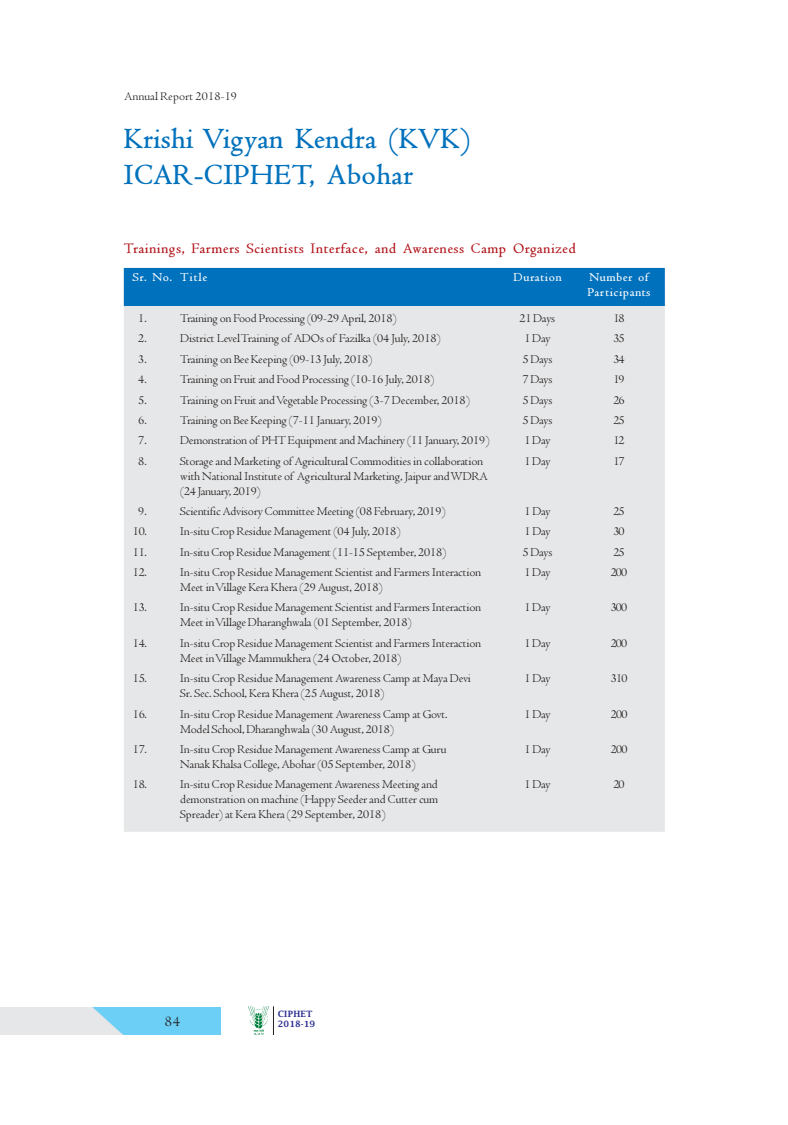
<style>
.page{position:relative;width:788px;height:1125px;background:#fff}
.page>*{position:absolute;margin:0;border:0;box-sizing:border-box;transform-origin:0 0}
.t1{font:30px/36px "TT27 E2 O00";letter-spacing:.015em;color:#0071bc}
.t2{font:15px "TT27 E6 O00";letter-spacing:.035em;color:#b01016}
.t3{font:15px "TT27 DBO00";color:#231f20}
.t4{font:12.5px/15px "TT27 D8 O00";letter-spacing:-.005em;color:#231f20}
.t5{font:12.5px/15px "TT27 E8 O00";letter-spacing:.055em;color:#fff}
.t6{font:12.5px "TT27 E8 O00";letter-spacing:.08em;color:#fff}
.t7{font:8.75px/10.5px "TT27 DEO00";letter-spacing:.015em;color:#2e3092}
</style>
<div class="page">
<img style="left:1px;top:1007px;width:219px;height:28px">
<img style="left:248px;top:1006px;width:20px;height:28px">
<svg style="left:273px;top:1006px;width:1px;height:29px"></svg>
<div style="left:124px;top:291px;width:540px;height:540px;background:#e6e7e8"></div>
<div style="left:124px;top:269px;width:540px;height:36px;background:#0071bc"></div>
<div style="left:124px;top:268px;width:540px;height:38px;border:1px solid #0071bc"></div>
<p class="t4" style="left:124px;top:90px;width:114px">Annual Report 2018-19</p>
<h1 class="t1" style="left:124px;top:124px;width:347px">Krishi Vigyan Kendra (KVK)<br>ICAR-CIPHET, Abohar</h1>
<p class="t2" style="left:124px;top:243px;width:453px">Trainings, Farmers Scientists Interface, and Awareness Camp Organized</p>
<p class="t6" style="left:133px;top:272px;width:76px">Sr. No. Title</p>
<p class="t5" style="left:513px;top:271px;width:49px">Duration</p>
<p class="t5" style="left:587px;top:271px;width:64px">Number of<br>Participants</p>
<p class="t4" style="left:138px;top:312px;width:10px">1.</p>
<p class="t4" style="left:180px;top:312px;width:218px">Training on Food Processing (09-29 April, 2018)</p>
<p class="t4" style="left:519px;top:312px;width:37px">21 Days</p>
<p class="t4" style="left:613px;top:312px;width:13px">18</p>
<p class="t4" style="left:138px;top:332px;width:10px">2.</p>
<p class="t4" style="left:180px;top:332px;width:262px">District Level Training of ADOs of Fazilka (04 July, 2018)</p>
<p class="t4" style="left:524px;top:332px;width:28px">1 Day</p>
<p class="t4" style="left:613px;top:332px;width:13px">35</p>
<p class="t4" style="left:138px;top:353px;width:10px">3.</p>
<p class="t4" style="left:180px;top:353px;width:194px">Training on Bee Keeping (09-13 July, 2018)</p>
<p class="t4" style="left:522px;top:353px;width:32px">5 Days</p>
<p class="t4" style="left:613px;top:353px;width:13px">34</p>
<p class="t4" style="left:138px;top:373px;width:10px">4.</p>
<p class="t4" style="left:180px;top:373px;width:256px">Training on Fruit and Food Processing (10-16 July, 2018)</p>
<p class="t4" style="left:522px;top:373px;width:32px">7 Days</p>
<p class="t4" style="left:613px;top:373px;width:13px">19</p>
<p class="t4" style="left:138px;top:394px;width:10px">5.</p>
<p class="t4" style="left:180px;top:394px;width:291px">Training on Fruit and Vegetable Processing (3-7 December, 2018)</p>
<p class="t4" style="left:522px;top:394px;width:31px">5 Days</p>
<p class="t4" style="left:613px;top:394px;width:13px">26</p>
<p class="t4" style="left:138px;top:414px;width:10px">6.</p>
<p class="t4" style="left:180px;top:414px;width:203px">Training on Bee Keeping (7-11 January, 2019)</p>
<p class="t4" style="left:522px;top:414px;width:32px">5 Days</p>
<p class="t4" style="left:613px;top:414px;width:13px">25</p>
<p class="t4" style="left:138px;top:434px;width:10px">7.</p>
<p class="t4" style="left:180px;top:434px;width:311px">Demonstration of PHT Equipment and Machinery (11 January, 2019)</p>
<p class="t4" style="left:524px;top:434px;width:28px">1 Day</p>
<p class="t4" style="left:613px;top:434px;width:13px">12</p>
<p class="t4" style="left:138px;top:455px;width:10px">8.</p>
<p class="t4" style="left:180px;top:455px;width:304px">Storage and Marketing of Agricultural Commodities in collaboration</p>
<p class="t4" style="left:524px;top:455px;width:28px">1 Day</p>
<p class="t4" style="left:613px;top:455px;width:13px">17</p>
<p class="t4" style="left:180px;top:470px;width:309px">with National Institute of Agricultural Marketing, Jaipur and WDRA (24 January, 2019)</p>
<p class="t4" style="left:138px;top:505px;width:10px">9.</p>
<p class="t4" style="left:180px;top:505px;width:267px">Scientific Advisory Committee Meeting (08 February, 2019)</p>
<p class="t4" style="left:524px;top:505px;width:28px">1 Day</p>
<p class="t4" style="left:613px;top:505px;width:13px">25</p>
<p class="t4" style="left:133px;top:525px;width:16px">10.</p>
<p class="t4" style="left:180px;top:525px;width:222px">In-situ Crop Residue Management (04 July, 2018)</p>
<p class="t4" style="left:524px;top:525px;width:28px">1 Day</p>
<p class="t4" style="left:613px;top:525px;width:13px">30</p>
<p class="t4" style="left:133px;top:546px;width:16px">11.</p>
<p class="t4" style="left:180px;top:546px;width:268px">In-situ Crop Residue Management (11-15 September, 2018)</p>
<p class="t4" style="left:522px;top:546px;width:32px">5 Days</p>
<p class="t4" style="left:613px;top:546px;width:13px">25</p>
<p class="t4" style="left:133px;top:566px;width:16px">12.</p>
<p class="t4" style="left:180px;top:566px;width:302px">In-situ Crop Residue Management Scientist and Farmers Interaction</p>
<p class="t4" style="left:524px;top:566px;width:28px">1 Day</p>
<p class="t4" style="left:610px;top:566px;width:18px">200</p>
<p class="t4" style="left:180px;top:581px;width:204px">Meet in Village Kera Khera (29 August, 2018)</p>
<p class="t4" style="left:133px;top:601px;width:16px">13.</p>
<p class="t4" style="left:180px;top:601px;width:302px">In-situ Crop Residue Management Scientist and Farmers Interaction</p>
<p class="t4" style="left:524px;top:601px;width:28px">1 Day</p>
<p class="t4" style="left:610px;top:601px;width:18px">300</p>
<p class="t4" style="left:180px;top:616px;width:233px">Meet in Village Dharanghwala (01 September, 2018)</p>
<p class="t4" style="left:133px;top:637px;width:16px">14.</p>
<p class="t4" style="left:180px;top:637px;width:302px">In-situ Crop Residue Management Scientist and Farmers Interaction</p>
<p class="t4" style="left:524px;top:637px;width:28px">1 Day</p>
<p class="t4" style="left:610px;top:637px;width:18px">200</p>
<p class="t4" style="left:180px;top:652px;width:223px">Meet in Village Mammukhera (24 October, 2018)</p>
<p class="t4" style="left:133px;top:672px;width:16px">15.</p>
<p class="t4" style="left:180px;top:672px;width:292px">In-situ Crop Residue Management Awareness Camp at Maya Devi</p>
<p class="t4" style="left:524px;top:672px;width:28px">1 Day</p>
<p class="t4" style="left:610px;top:672px;width:18px">310</p>
<p class="t4" style="left:180px;top:687px;width:206px">Sr. Sec. School, Kera Khera (25 August, 2018)</p>
<p class="t4" style="left:133px;top:708px;width:16px">16.</p>
<p class="t4" style="left:180px;top:708px;width:269px">In-situ Crop Residue Management Awareness Camp at Govt.</p>
<p class="t4" style="left:524px;top:708px;width:28px">1 Day</p>
<p class="t4" style="left:610px;top:708px;width:18px">200</p>
<p class="t4" style="left:180px;top:723px;width:215px">Model School, Dharanghwala (30 August, 2018)</p>
<p class="t4" style="left:133px;top:743px;width:16px">17.</p>
<p class="t4" style="left:180px;top:743px;width:268px">In-situ Crop Residue Management Awareness Camp at Guru</p>
<p class="t4" style="left:524px;top:743px;width:28px">1 Day</p>
<p class="t4" style="left:610px;top:743px;width:18px">200</p>
<p class="t4" style="left:180px;top:758px;width:237px">Nanak Khalsa College, Abohar (05 September, 2018)</p>
<p class="t4" style="left:133px;top:778px;width:16px">18.</p>
<p class="t4" style="left:180px;top:778px;width:259px">In-situ Crop Residue Management Awareness Meeting and</p>
<p class="t4" style="left:524px;top:778px;width:28px">1 Day</p>
<p class="t4" style="left:613px;top:778px;width:13px">20</p>
<p class="t4" style="left:180px;top:793px;width:259px">demonstration on machine (Happy Seeder and Cutter cum<br>Spreader) at Kera Khera (29 September, 2018)</p>
<p class="t3" style="left:165px;top:1016px;width:17px">84</p>
<p class="t7" style="left:278px;top:1009px;width:39px">CIPHET<br>2018-19</p>
</div>
